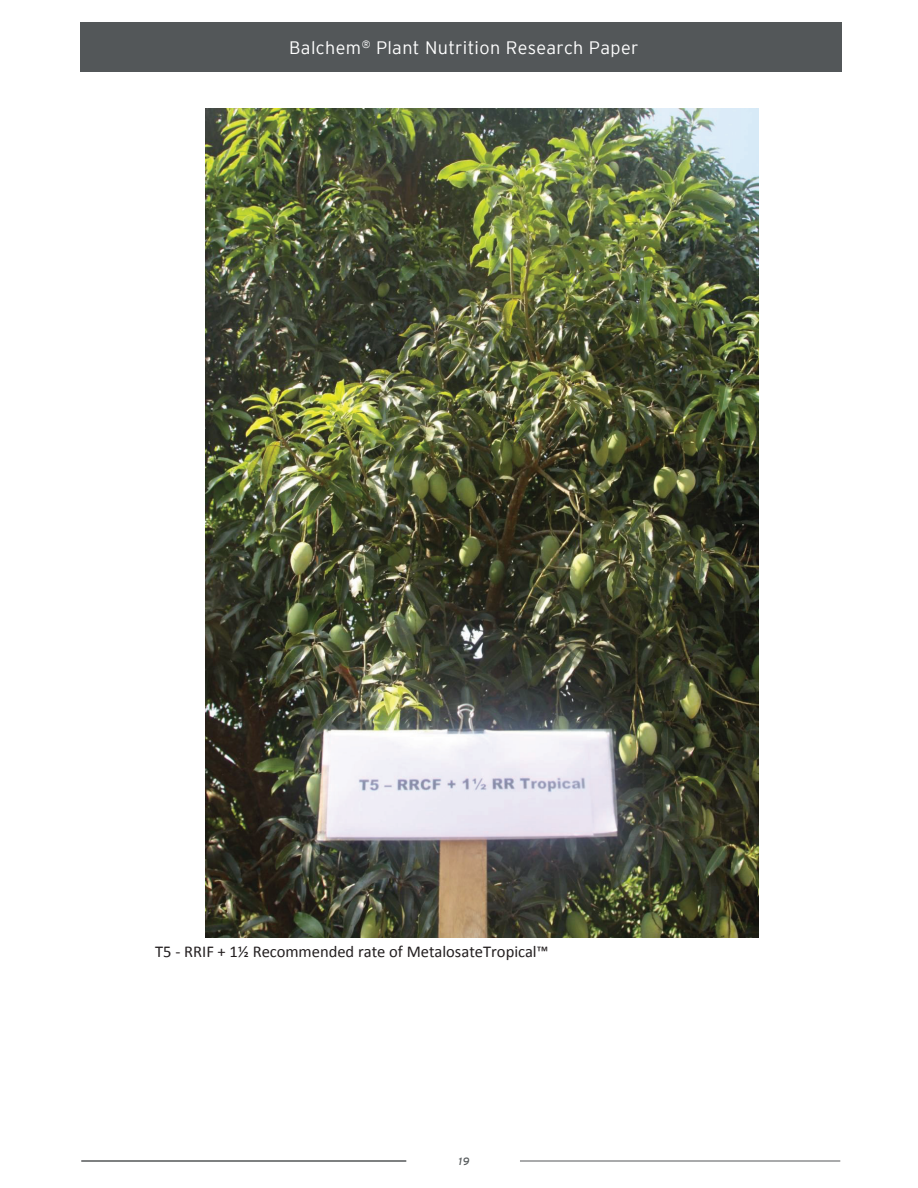
<style>
.page{position:relative;width:918px;height:1188px;background:#fff}
.page>*{position:absolute;margin:0;border:0;box-sizing:border-box;transform-origin:0 0}
.t1{font:300 18px "Interstate";letter-spacing:.02em;color:#fff}
.t2{font:16.5px "Calibri";color:#231f20}
.t3{font:italic 10.5px "Interstate";color:#535759}
</style>
<div class="page">
<img style="left:206px;top:108px;width:553px;height:829px">
<div style="left:80px;top:22px;width:761px;height:50px;background:#535759"></div>
<hr style="left:520px;top:1161px;width:320px;height:1px;background:#555759">
<hr style="left:81px;top:1161px;width:325px;height:1px;background:#555759">
<p class="t1" style="left:289px;top:38px;width:351px">Balchem<sup>®</sup> Plant Nutrition Research Paper</p>
<p class="t2" style="left:155px;top:941px;width:395px">T5 - RRIF + 1½ Recommended rate of MetalosateTropical™</p>
<p class="t3" style="left:459px;top:1155px;width:12px">19</p>
</div>
